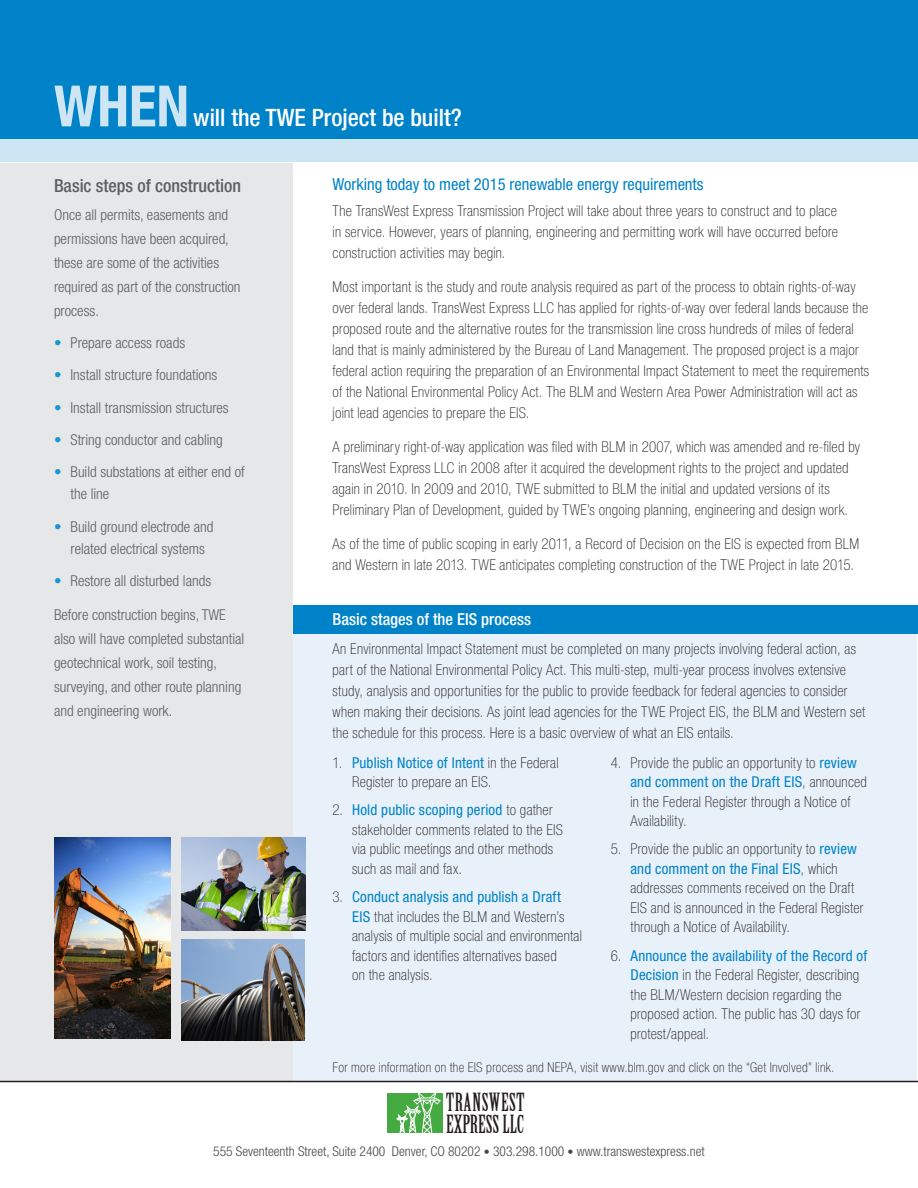
<style>
.page{position:relative;width:918px;height:1188px;background:#fff}
.page>*{position:absolute;margin:0;border:0;box-sizing:border-box;transform-origin:0 0}
.t1{font:700 condensed 57px "Helvetica Neue";color:#fff}
.t2{font:24.45px/21.6px "Birch Std";letter-spacing:.01em;color:#231f20}
.top_header{font:500 condensed 24px "Helvetica Neue";color:#fff}
.side_bar_head{font:500 condensed 18px "Helvetica Neue";color:#5f5f62}
.head1{font:condensed 16.5px "Helvetica Neue";color:#0082c8}
.head1-2{font:500 condensed 16.5px "Helvetica Neue";color:#fff}
.body{font:100 condensed 15px/21px "Helvetica Neue";letter-spacing:.02em;color:#231f20}
.number_tab{font:100 condensed 15px/19.5px "Helvetica Neue";letter-spacing:.02em;color:#231f20}
.side_bar{font:300 condensed 15px/24px "Helvetica Neue";color:#5f5f62}
.side_bullets{font:300 condensed 15px/22.5px "Helvetica Neue";color:#5f5f62}
.body-2{font:100 condensed 13.5px "Helvetica Neue";letter-spacing:.02em;color:#231f20}
.t3{font:300 condensed 13.5px "Helvetica Neue";color:#464748}
.s1{color:#1a94d2}
.s2{font-weight:400;color:#0082c8}
.s3{font-size:12px}
</style>
<div class="page">
<div style="left:387px;top:1093px;width:56px;height:40px;background:#46aa42"></div>
<svg style="left:397px;top:1093px;width:44px;height:40px"></svg>
<div style="left:282px;top:605px;width:635px;height:476px;background:#e8f1f9"></div>
<div style="left:286px;top:605px;width:632px;height:29px;background:#0082c8"></div>
<div style="left:0;top:159px;width:292px;height:923px;background:#e6e7e9"></div>
<div style="left:0;top:0;width:918px;height:162px;background:#0082c8"></div>
<div style="left:0;top:139px;width:918px;height:23px;background:#cce6f4"></div>
<hr style="left:0;top:1081px;width:918px;height:1px;background:#231f20">
<img style="left:181px;top:837px;width:124px;height:93px">
<img style="left:181px;top:940px;width:123px;height:100px">
<img style="left:54px;top:837px;width:117px;height:202px">
<h1 class="t1" style="left:54px;top:72px;width:137px">WHEN</h1>
<p class="top_header" style="left:193px;top:104px;width:270px">will the TWE Project be built?</p>
<p class="side_bar_head" style="left:54px;top:174px;width:189px">Basic steps of construction</p>
<p class="side_bar" style="left:54px;top:202px;width:188px">Once all permits, easements and permissions have been acquired, these are some of the activities required as part of the construction process.</p>
<p class="side_bullets" style="left:54px;top:331px;width:133px"><span class="s1">•</span> Prepare access roads</p>
<p class="side_bullets" style="left:54px;top:364px;width:165px"><span class="s1">•</span> Install structure foundations</p>
<p class="side_bullets" style="left:54px;top:396px;width:176px"><span class="s1">•</span> Install transmission structures</p>
<p class="side_bullets" style="left:54px;top:428px;width:170px"><span class="s1">•</span> String conductor and cabling</p>
<p class="side_bullets" style="left:70px;top:460px;width:176px;text-indent:-16px"><span class="s1">•</span> Build substations at either end of the line</p>
<p class="side_bullets" style="left:54px;top:515px;width:161px;text-align:center"><span class="s1">•</span> Build ground electrode and related electrical systems</p>
<p class="side_bullets" style="left:54px;top:570px;width:159px"><span class="s1">•</span> Restore all disturbed lands</p>
<p class="side_bar" style="left:54px;top:603px;width:192px">Before construction begins, TWE also will have completed substantial geotechnical work, soil testing, surveying, and other route planning and engineering work.</p>
<p class="head1" style="left:333px;top:175px;width:373px">Working today to meet 2015 renewable energy requirements</p>
<p class="body" style="left:333px;top:200px;width:507px;text-align:justify">The TransWest Express Transmission Project will take about three years to construct and to place in service. However, years of planning, engineering and permitting work will have occurred before construction activities may begin.</p>
<p class="body" style="left:333px;top:276px;width:538px">Most important is the study and route analysis required as part of the process to obtain rights-of-way over federal lands. TransWest Express LLC has applied for rights-of-way over federal lands because the proposed route and the alternative routes for the transmission line cross hundreds of miles of federal land that is mainly administered by the Bureau of Land Management. The proposed project is a major federal action requiring the preparation of an Environmental Impact Statement to meet the requirements of the National Environmental Policy Act. The BLM and Western Area Power Administration will act as joint lead agencies to prepare the EIS.</p>
<p class="body" style="left:333px;top:436px;width:529px">A preliminary right-of-way application was filed with BLM in 2007, which was amended and re-filed by TransWest Express LLC in 2008 after it acquired the development rights to the project and updated again in 2010. In 2009 and 2010, TWE submitted to BLM the initial and updated versions of its Preliminary Plan of Development, guided by TWE’s ongoing planning, engineering and design work.</p>
<p class="body" style="left:333px;top:533px;width:528px">As of the time of public scoping in early 2011, a Record of Decision on the EIS is expected from BLM and Western in late 2013. TWE anticipates completing construction of the TWE Project in late 2015.</p>
<p class="head1-2" style="left:333px;top:609px;width:200px">Basic stages of the EIS process</p>
<p class="body" style="left:333px;top:639px;width:534px">An Environmental Impact Statement must be completed on many projects involving federal action, as part of the National Environmental Policy Act. This multi-step, multi-year process involves extensive study, analysis and opportunities for the public to provide feedback for federal agencies to consider when making their decisions. As joint lead agencies for the TWE Project EIS, the BLM and Western set the schedule for this process. Here is a basic overview of what an EIS entails.</p>
<p class="number_tab" style="left:352px;top:753px;width:208px;text-indent:-20px">1. <span class="s2">Publish Notice of Intent</span> in the Federal<br>Register to prepare an EIS.</p>
<p class="number_tab" style="left:352px;top:800px;width:212px;text-indent:-20px">2. <span class="s2">Hold public scoping period</span> to gather stakeholder comments related to the EIS via public meetings and other methods such as mail and fax.</p>
<p class="number_tab" style="left:352px;top:887px;width:231px;text-indent:-20px">3. <span class="s2">Conduct analysis and publish a Draft EIS</span> that includes the BLM and Western’s analysis of multiple social and environmental factors and identifies alternatives based<br>on the analysis.</p>
<p class="number_tab" style="left:630px;top:753px;width:238px;text-indent:-20px">4. Provide the public an opportunity to <span class="s2">review and comment on the Draft EIS</span>, announced in the Federal Register through a Notice of Availability.</p>
<p class="number_tab" style="left:630px;top:839px;width:234px;text-indent:-20px">5. Provide the public an opportunity to <span class="s2">review and comment on the Final EIS</span>, which addresses comments received on the Draft EIS and is announced in the Federal Register through a Notice of Availability.</p>
<p class="number_tab" style="left:630px;top:945px;width:238px;text-indent:-20px">6. <span class="s2">Announce the availability of the Record of Decision</span> in the Federal Register, describing the BLM/Western decision regarding the proposed action. The public has 30 days for protest/appeal.</p>
<p class="body-2" style="left:333px;top:1060px;width:503px">For more information on the EIS process and NEPA, visit www.blm.gov and click on the “Get Involved” link.</p>
<h2 class="t2" style="left:446px;top:1092px;width:80px">TRANSWEST<br>EXPRESS LLC</h2>
<p class="t3" style="left:213px;top:1143px;width:493px">555 Seventeenth Street, Suite 2400 Denver, CO 80202 <span class="s3">•</span> 303.298.1000 <span class="s3">•</span> www.transwestexpress.net</p>
</div>
